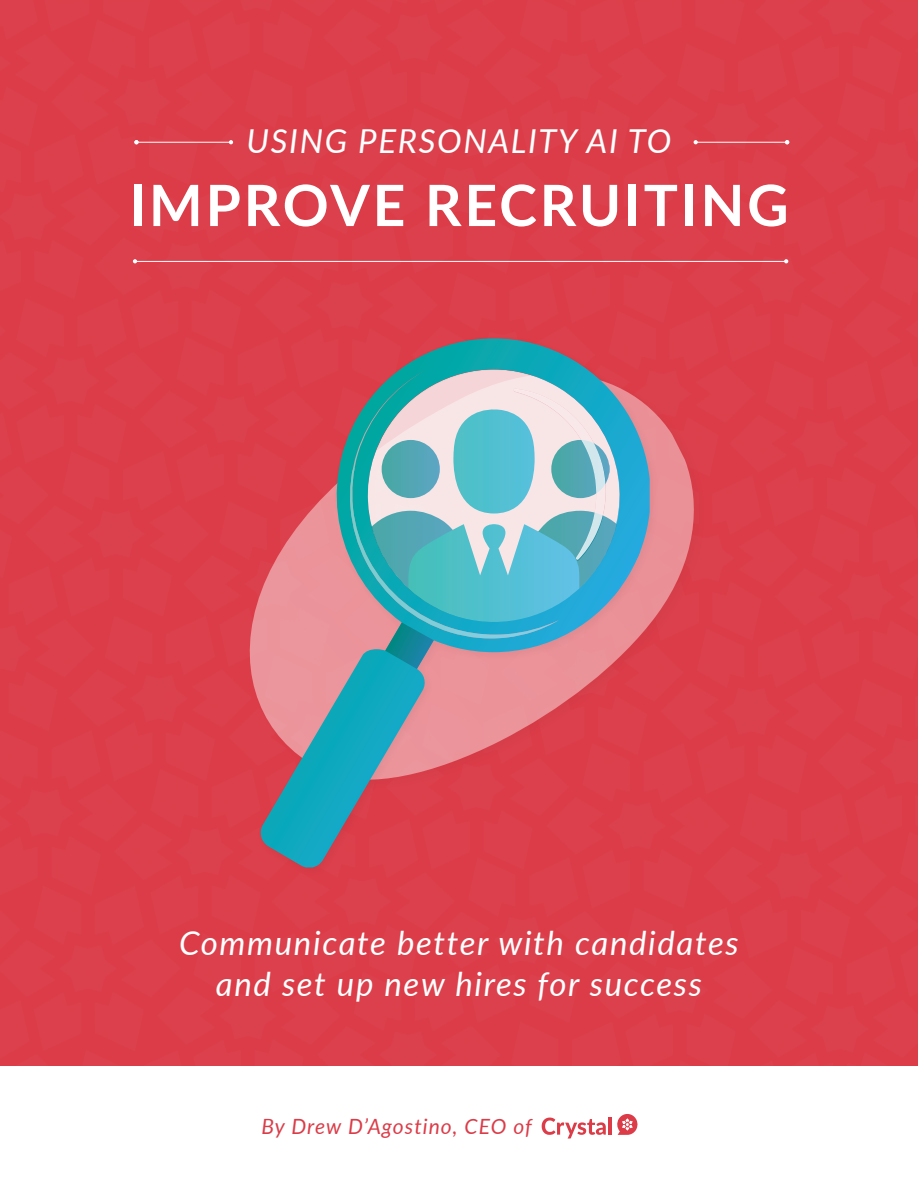
<style>
.page{position:relative;width:918px;height:1188px;background:#fff}
.page>*{position:absolute;margin:0;border:0;box-sizing:border-box;transform-origin:0 0}
.t1{font:700 57px "Lato";letter-spacing:.05em;color:#fff}
.t2{font:italic 33px/40.5px "Lato";letter-spacing:.05em;color:#fff;text-align:center}
.t3{font:italic 21px "Lato";letter-spacing:.05em;color:#db3c48}
</style>
<div class="page">
<div style="left:0;top:0;width:918px;height:1066px;background:#db404b"></div>
<svg style="left:542px;top:1118px;width:64px;height:21px"></svg>
<hr style="left:608px;top:1117px;width:3px;height:18px;background:#db3c48">
<svg style="left:617px;top:1114px;width:21px;height:21px"></svg>
<hr style="left:135px;top:261px;width:652px;height:1px;background:#fff">
<svg style="left:784px;top:259px;width:4px;height:4px"></svg>
<svg style="left:133px;top:259px;width:4px;height:4px"></svg>
<div style="left:245px;top:367px;width:465px;height:427px;background:#db3e4a"></div>
<svg style="left:201px;top:374px;width:493px;height:416px"></svg>
<div style="left:256px;top:333px;width:405px;height:545px;background:#000;opacity:.05"></div>
<svg style="left:258px;top:338px;width:392px;height:529px"></svg>
<svg style="left:349px;top:370px;width:23px;height:268px"></svg>
<svg style="left:372px;top:622px;width:245px;height:47px"></svg>
<hr style="left:696px;top:142px;width:91px;height:1px;background:#fff">
<hr style="left:136px;top:142px;width:95px;height:1px;background:#fff">
<svg style="left:134px;top:140px;width:5px;height:4px"></svg>
<svg style="left:229px;top:140px;width:4px;height:4px"></svg>
<svg style="left:694px;top:140px;width:4px;height:4px"></svg>
<svg style="left:785px;top:140px;width:4px;height:4px"></svg>
<svg style="left:355px;top:370px;width:278px;height:252px"></svg>
<p class="t2" style="left:247px;top:119px;width:426px">USING PERSONALITY AI TO</p>
<h1 class="t1" style="left:129px;top:163px;width:661px">IMPROVE RECRUITING</h1>
<p class="t2" style="left:179px;top:922px;width:561px">Communicate better with candidates and set up new hires for success</p>
<p class="t3" style="left:261px;top:1111px;width:272px">By Drew D’Agostino, CEO of</p>
</div>
